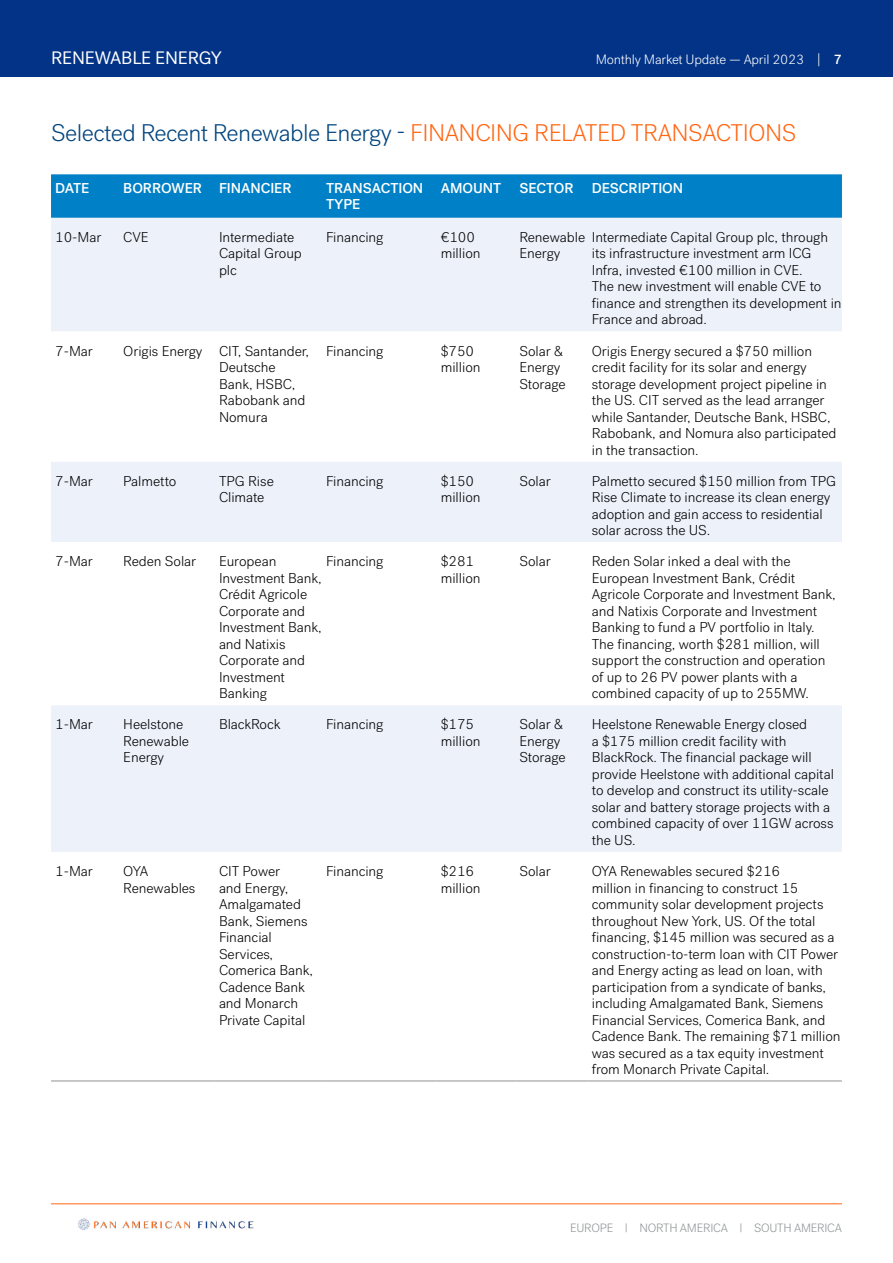
<style>
.page{position:relative;width:893px;height:1263px;background:#fff}
.page>*{position:absolute;margin:0;border:0;box-sizing:border-box;transform-origin:0 0}
.t1{font:300 24px "Post Grotesk";letter-spacing:-.02em;color:#02447e}
.t2{font:18px "Post Grotesk";letter-spacing:-.01em;color:#fff}
.t3{font:300 14.25px/16.5px "Post Grotesk";letter-spacing:-.005em;color:#000}
.t4{font:500 14.25px/16.5px "Post Grotesk";letter-spacing:-.005em;color:#fff}
.t5{font:300 13.5px "Post Grotesk";letter-spacing:-.015em;color:#fff}
.t6{font:300 12px "Post Grotesk";letter-spacing:-.02em;color:#8e9293}
.s1{font-weight:500}
.s2{color:#ff6612}
</style>
<div class="page">
<img style="left:78px;top:1218px;width:176px;height:12px">
<div style="left:0;top:0;width:893px;height:77px;background:#023386"></div>
<hr style="left:51px;top:1203px;width:791px;height:1px;background:#ff6612">
<div style="left:51px;top:174px;width:791px;height:44px;background:#0080c6"></div>
<div style="left:51px;top:218px;width:791px;height:113px;background:#ecf1fa"></div>
<svg style="left:51px;top:462px;width:791px;height:390px;fill:#ecf1fa"></svg>
<hr style="left:51px;top:1080px;width:68px;height:1px;background:#8e9293">
<hr style="left:119px;top:1080px;width:96px;height:1px;background:#8e9293">
<hr style="left:215px;top:1080px;width:107px;height:1px;background:#8e9293">
<hr style="left:322px;top:1080px;width:115px;height:1px;background:#8e9293">
<hr style="left:437px;top:1080px;width:78px;height:1px;background:#8e9293">
<hr style="left:515px;top:1080px;width:72px;height:1px;background:#8e9293">
<hr style="left:587px;top:1080px;width:255px;height:1px;background:#8e9293">
<p class="t2" style="left:51px;top:47px;width:172px">RENEWABLE ENERGY</p>
<p class="t5" style="left:596px;top:51px;width:248px">Monthly Market Update — April 2023 | <span class="s1">7</span></p>
<h1 class="t1" style="left:51px;top:119px;width:747px">Selected Recent Renewable Energy - <span class="s2">FINANCING RELATED TRANSACTIONS</span></h1>
<p class="t4" style="left:55px;top:180px;width:36px">DATE</p>
<p class="t4" style="left:123px;top:180px;width:170px">BORROWER FINANCIER</p>
<p class="t4" style="left:326px;top:180px;width:99px">TRANSACTION<br>TYPE</p>
<p class="t4" style="left:441px;top:180px;width:62px">AMOUNT</p>
<p class="t4" style="left:519px;top:180px;width:56px">SECTOR</p>
<p class="t4" style="left:592px;top:180px;width:93px">DESCRIPTION</p>
<p class="t3" style="left:55px;top:229px;width:48px">10-Mar</p>
<p class="t3" style="left:123px;top:229px;width:27px">CVE</p>
<p class="t3" style="left:219px;top:229px;width:84px">Intermediate<br>Capital Group plc</p>
<p class="t3" style="left:326px;top:229px;width:59px">Financing</p>
<p class="t3" style="left:441px;top:229px;width:41px">€100 million</p>
<p class="t3" style="left:519px;top:229px;width:67px">Renewable<br>Energy</p>
<p class="t3" style="left:592px;top:229px;width:251px">Intermediate Capital Group plc, through its infrastructure investment arm ICG Infra, invested €100 million in CVE.<br>The new investment will enable CVE to finance and strengthen its development in France and abroad.</p>
<p class="t3" style="left:55px;top:343px;width:39px">7-Mar</p>
<p class="t3" style="left:219px;top:343px;width:92px;text-indent:-96px">Origis Energy CIT, Santander,<br>Deutsche<br>Bank, HSBC,<br>Rabobank and<br>Nomura</p>
<p class="t3" style="left:326px;top:343px;width:59px">Financing</p>
<p class="t3" style="left:441px;top:343px;width:41px">$750 million</p>
<p class="t3" style="left:519px;top:343px;width:48px">Solar &amp;<br>Energy<br>Storage</p>
<p class="t3" style="left:592px;top:343px;width:246px">Origis Energy secured a $750 million credit facility for its solar and energy storage development project pipeline in the US. CIT served as the lead arranger while Santander, Deutsche Bank, HSBC, Rabobank, and Nomura also participated in the transaction.</p>
<p class="t3" style="left:55px;top:473px;width:39px">7-Mar</p>
<p class="t3" style="left:123px;top:473px;width:55px">Palmetto</p>
<p class="t3" style="left:219px;top:473px;width:56px">TPG Rise<br>Climate</p>
<p class="t3" style="left:326px;top:473px;width:59px">Financing</p>
<p class="t3" style="left:441px;top:473px;width:41px">$150 million</p>
<p class="t3" style="left:519px;top:473px;width:33px">Solar</p>
<p class="t3" style="left:592px;top:473px;width:246px">Palmetto secured $150 million from TPG Rise Climate to increase its clean energy adoption and gain access to residential solar across the US.</p>
<p class="t3" style="left:55px;top:553px;width:39px">7-Mar</p>
<p class="t3" style="left:123px;top:553px;width:74px">Reden Solar</p>
<p class="t3" style="left:219px;top:553px;width:104px">European<br>Investment Bank,<br>Crédit Agricole<br>Corporate and<br>Investment Bank, and Natixis<br>Corporate and<br>Investment<br>Banking</p>
<p class="t3" style="left:326px;top:553px;width:59px">Financing</p>
<p class="t3" style="left:441px;top:553px;width:41px">$281 million</p>
<p class="t3" style="left:519px;top:553px;width:33px">Solar</p>
<p class="t3" style="left:592px;top:553px;width:245px">Reden Solar inked a deal with the European Investment Bank, Crédit Agricole Corporate and Investment Bank, and Natixis Corporate and Investment Banking to fund a PV portfolio in Italy.<br>The financing, worth $281 million, will support the construction and operation of up to 26 PV power plants with a combined capacity of up to 255MW.</p>
<p class="t3" style="left:55px;top:716px;width:39px">1-Mar</p>
<p class="t3" style="left:123px;top:716px;width:67px">Heelstone<br>Renewable<br>Energy</p>
<p class="t3" style="left:219px;top:716px;width:63px">BlackRock</p>
<p class="t3" style="left:326px;top:716px;width:59px">Financing</p>
<p class="t3" style="left:441px;top:716px;width:41px">$175 million</p>
<p class="t3" style="left:519px;top:716px;width:48px">Solar &amp;<br>Energy<br>Storage</p>
<p class="t3" style="left:592px;top:716px;width:244px">Heelstone Renewable Energy closed<br>a $175 million credit facility with BlackRock. The financial package will provide Heelstone with additional capital to develop and construct its utility-scale solar and battery storage projects with a combined capacity of over 11GW across the US.</p>
<p class="t3" style="left:55px;top:863px;width:39px">1-Mar</p>
<p class="t3" style="left:123px;top:863px;width:74px">OYA<br>Renewables</p>
<p class="t3" style="left:219px;top:863px;width:96px">CIT Power<br>and Energy,<br>Amalgamated<br>Bank, Siemens<br>Financial<br>Services,<br>Comerica Bank,<br>Cadence Bank and Monarch<br>Private Capital</p>
<p class="t3" style="left:326px;top:863px;width:59px">Financing</p>
<p class="t3" style="left:441px;top:863px;width:41px">$216 million</p>
<p class="t3" style="left:519px;top:863px;width:33px">Solar</p>
<p class="t3" style="left:592px;top:863px;width:250px">OYA Renewables secured $216<br>million in financing to construct 15 community solar development projects throughout New York, US. Of the total financing, $145 million was secured as a construction-to-term loan with CIT Power and Energy acting as lead on loan, with participation from a syndicate of banks, including Amalgamated Bank, Siemens Financial Services, Comerica Bank, and Cadence Bank. The remaining $71 million was secured as a tax equity investment from Monarch Private Capital.</p>
<p class="t6" style="left:570px;top:1221px;width:273px">EUROPE | NORTH AMERICA | SOUTH AMERICA</p>
</div>
